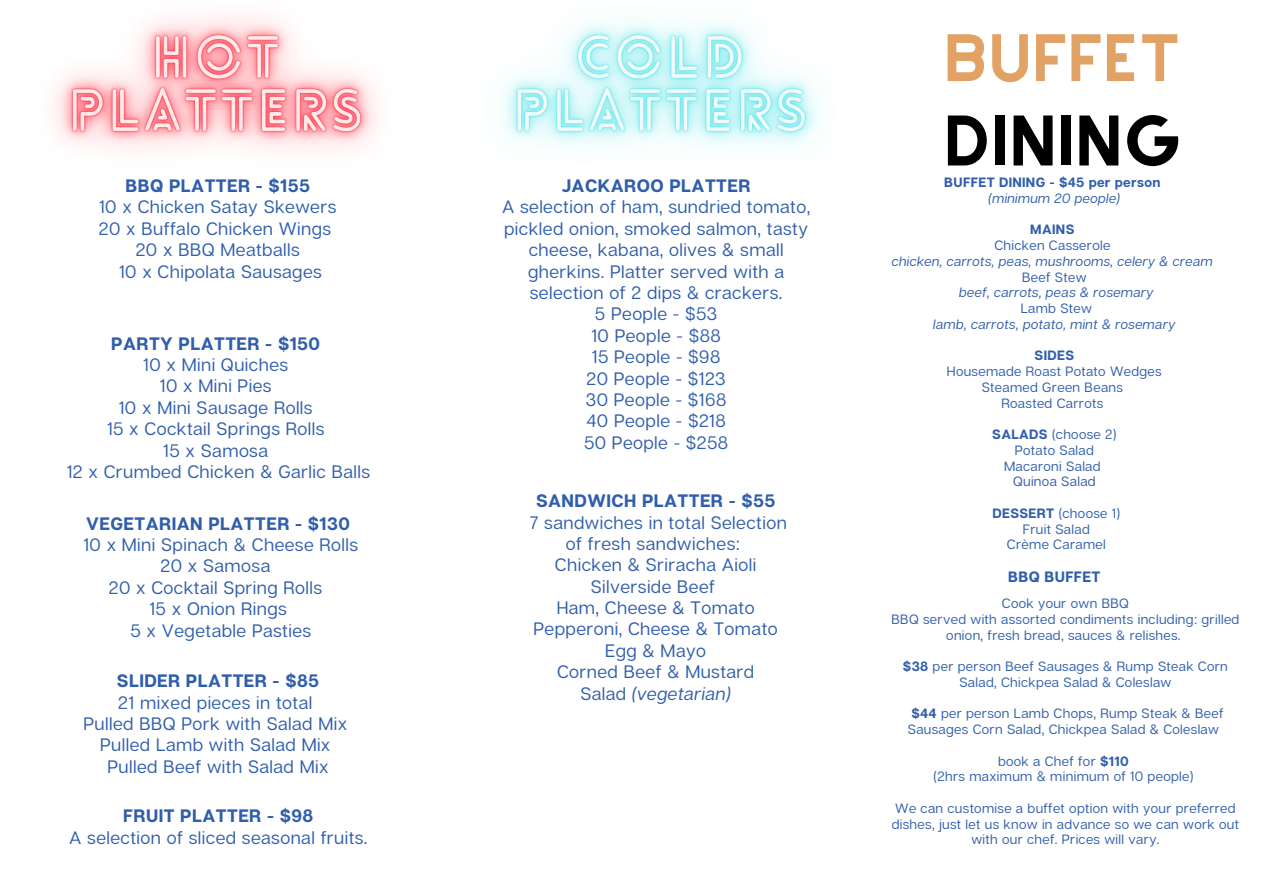
<style>
.page{position:relative;width:1263px;height:894px;background:#fff}
.page>*{position:absolute;margin:0;border:0;box-sizing:border-box;transform-origin:0 0}
.t1{font:62.4px "Alyssum Sans";color:#000}
.t2{font:58.5px "Alyssum Sans";color:#e2a165}
.t3{font:18px/21.3px "Articulat CF";letter-spacing:.025em;color:#305eac;text-align:center}
.t4{font:700 15px "Articulat CF";letter-spacing:.025em;color:#305eac}
.t5{font:13.5px/15.8px "Articulat CF";letter-spacing:.025em;color:#305eac;text-align:center}
.t6{font:italic 13.5px "Articulat CF";letter-spacing:.025em;color:#305eac}
.t7{font:700 13.5px "Articulat CF";letter-spacing:.025em;color:#305eac}
.s1{font-weight:700}
.s2{font-style:italic}
</style>
<div class="page">
<img style="left:53px;top:17px;width:766px;height:133px">
<h1 class="t3" style="left:99px;top:174px;width:239px"><span class="s1">BBQ PLATTER - $155<br></span>10 x Chicken Satay Skewers<br>20 x Buffalo Chicken Wings<br>20 x BBQ Meatballs<br>10 x Chipolata Sausages</h1>
<p class="t3" style="left:107px;top:332px;width:219px"><span class="s1">PARTY PLATTER - $150<br></span>10 x Mini Quiches<br>10 x Mini Pies<br>10 x Mini Sausage Rolls<br>15 x Cocktail Springs Rolls<br>15 x Samosa</p>
<p class="t3" style="left:67px;top:460px;width:305px">12 x Crumbed Chicken &amp; Garlic Balls</p>
<p class="t3" style="left:83px;top:512px;width:276px"><span class="s1">VEGETARIAN PLATTER - $130<br></span>10 x Mini Spinach &amp; Cheese Rolls<br>20 x Samosa<br>20 x Cocktail Spring Rolls<br>15 x Onion Rings<br>5 x Vegetable Pasties</p>
<p class="t3" style="left:83px;top:669px;width:265px"><span class="s1">SLIDER PLATTER - $85<br></span>21 mixed pieces in total<br>Pulled BBQ Pork with Salad Mix<br>Pulled Lamb with Salad Mix</p>
<p class="t3" style="left:108px;top:755px;width:222px">Pulled Beef with Salad Mix</p>
<p class="t3" style="left:69px;top:804px;width:300px"><span class="s1">FRUIT PLATTER - $98<br></span>A selection of sliced seasonal fruits.</p>
<p class="t3" style="left:502px;top:174px;width:310px"><span class="s1">JACKAROO PLATTER<br></span>A selection of ham, sundried tomato, pickled onion, smoked salmon, tasty cheese, kabana, olives &amp; small gherkins. Platter served with a selection of 2 dips &amp; crackers.<br>5 People - $53<br>10 People - $88<br>15 People - $98<br>20 People - $123<br>30 People - $168<br>40 People - $218<br>50 People - $258</p>
<p class="t3" style="left:530px;top:489px;width:259px"><span class="s1">SANDWICH PLATTER - $55<br></span>7 sandwiches in total Selection of fresh sandwiches:<br>Chicken &amp; Sriracha Aioli<br>Silverside Beef<br>Ham, Cheese &amp; Tomato<br>Pepperoni, Cheese &amp; Tomato<br>Egg &amp; Mayo<br>Corned Beef &amp; Mustard<br>Salad <span class="s2">(vegetarian)</span></p>
<h2 class="t2" style="left:943px;top:22px;width:239px">BUFFET</h2>
<h2 class="t1" style="left:943px;top:103px;width:241px">DINING</h2>
<p class="t7" style="left:944px;top:174px;width:218px">BUFFET DINING - $45 per person</p>
<p class="t6" style="left:988px;top:190px;width:133px">(minimum 20 people)</p>
<p class="t7" style="left:1030px;top:221px;width:46px">MAINS</p>
<p class="t5" style="left:994px;top:237px;width:117px">Chicken Casserole</p>
<p class="t6" style="left:892px;top:252px;width:323px">chicken, carrots, peas, mushrooms, celery &amp; cream</p>
<p class="t5" style="left:1022px;top:268px;width:66px">Beef Stew</p>
<p class="t6" style="left:959px;top:284px;width:196px">beef, carrots, peas &amp; rosemary</p>
<p class="t5" style="left:1021px;top:300px;width:73px">Lamb Stew</p>
<p class="t6" style="left:933px;top:315px;width:244px">lamb, carrots, potato, mint &amp; rosemary</p>
<p class="t7" style="left:1035px;top:347px;width:41px">SIDES</p>
<p class="t5" style="left:947px;top:363px;width:216px">Housemade Roast Potato Wedges</p>
<p class="t5" style="left:982px;top:379px;width:143px">Steamed Green Beans</p>
<p class="t5" style="left:1001px;top:394px;width:103px">Roasted Carrots</p>
<p class="t5" style="left:992px;top:426px;width:126px"><span class="s1">SALADS</span> (choose 2)</p>
<h2 class="t5" style="left:1015px;top:442px;width:81px">Potato Salad</h2>
<h2 class="t5" style="left:1004px;top:457px;width:98px">Macaroni Salad</h2>
<h2 class="t5" style="left:1013px;top:473px;width:84px">Quinoa Salad</h2>
<h2 class="t5" style="left:993px;top:504px;width:129px"><span class="s1">DESSERT</span> (choose 1)</h2>
<h2 class="t5" style="left:1023px;top:520px;width:68px">Fruit Salad</h2>
<h3 class="t5" style="left:1007px;top:536px;width:100px">Crème Caramel</h3>
<p class="t4" style="left:1008px;top:567px;width:94px">BBQ BUFFET</p>
<p class="t5" style="left:1002px;top:595px;width:129px">Cook your own BBQ</p>
<p class="t5" style="left:891px;top:610px;width:349px">BBQ served with assorted condiments including: grilled onion, fresh bread, sauces &amp; relishes.</p>
<p class="t5" style="left:903px;top:658px;width:326px"><span class="s1">$38</span> per person Beef Sausages &amp; Rump Steak Corn<br>Salad, Chickpea Salad &amp; Coleslaw</p>
<p class="t5" style="left:908px;top:705px;width:317px;text-align:left"><span class="s1">$44</span> per person Lamb Chops, Rump Steak &amp; Beef<br>Sausages Corn Salad, Chickpea Salad &amp; Coleslaw</p>
<p class="t5" style="left:998px;top:752px;width:132px">book a Chef for <span class="s1">$110</span></p>
<p class="t5" style="left:933px;top:768px;width:261px">(2hrs maximum &amp; minimum of 10 people)</p>
<h2 class="t5" style="left:892px;top:799px;width:349px">We can customise a buffet option with your preferred dishes, just let us know in advance so we can work out with our chef. Prices will vary.</h2>
</div>
